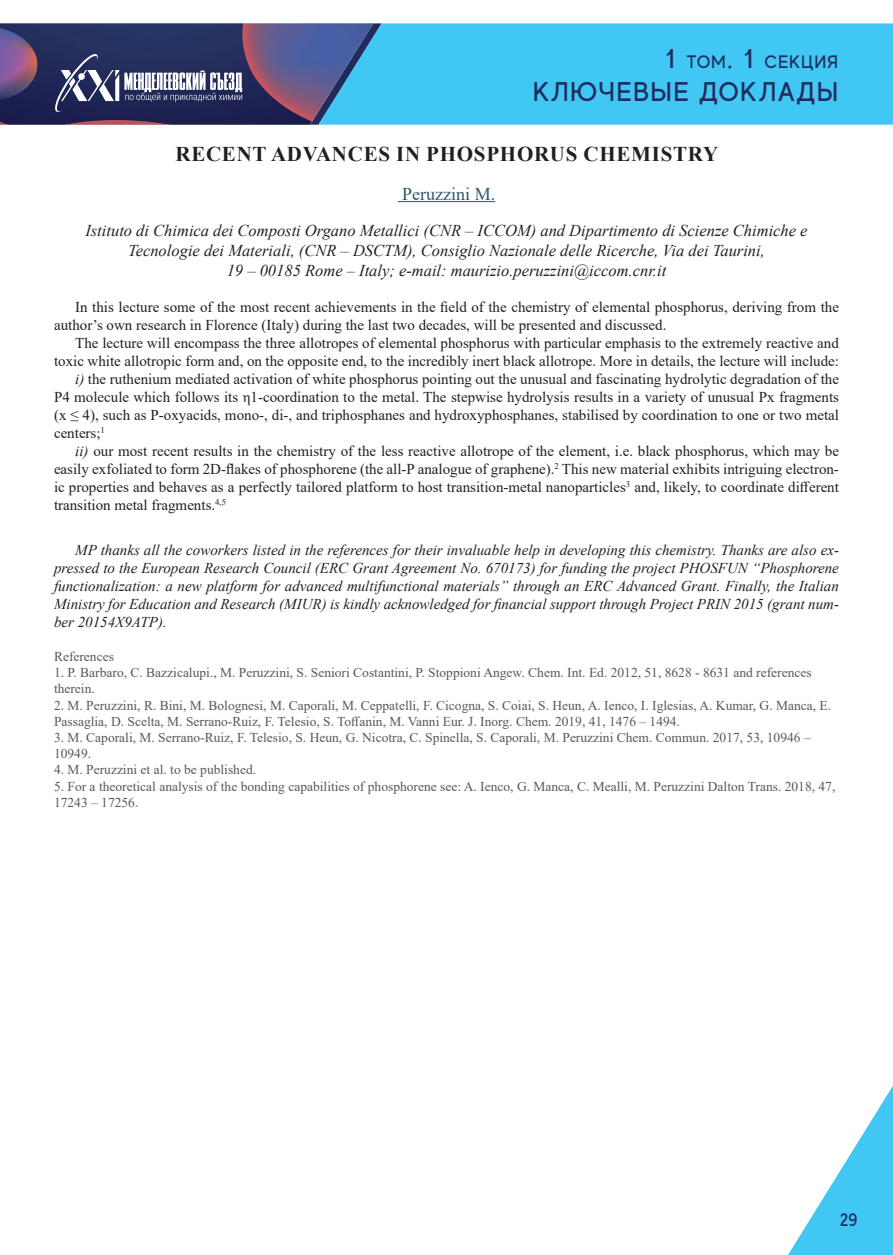
<style>
.page{position:relative;width:893px;height:1255px;background:#fff}
.page>*{position:absolute;margin:0;border:0;box-sizing:border-box;transform-origin:0 0}
.t1{font:500 27px "MADE Evolve Sans";letter-spacing:.05em;color:#1f2c5d}
.t2{font:700 21px "Times New Roman";letter-spacing:.035em;color:#231f20}
.t3{font:500 18px "MADE Evolve Sans";letter-spacing:.05em;color:#1f2c5d}
.t4{font:18px "Times New Roman";color:#2e576f}
.t5{font:italic 16.5px/19.8px "Times New Roman";color:#231f20;text-align:center}
.t6{font:15px/18px "Times New Roman";color:#231f20}
.t7{font:italic 15px/18px "Times New Roman";color:#231f20;text-align:justify}
.t8{font:13.5px/16.2px "Times New Roman";color:#57585a}
.s1{font-size:27px}
.s2{font-style:italic}
</style>
<div class="page">
<div style="left:382px;top:23px;width:511px;height:102px;background:#40c7f4"></div>
<svg style="left:788px;top:1086px;width:105px;height:168px"></svg>
<svg style="left:0;top:23px;width:382px;height:102px;background:#48527e"></svg>
<hr style="left:398px;top:201px;width:97px;height:1px;background:#2e576f">
<p class="t3" style="left:665px;top:51px;width:174px"><span class="s1">1</span> ТОМ<span class="s1">. 1</span> СЕКЦИЯ</p>
<h1 class="t1" style="left:533px;top:74px;width:307px">КЛЮЧЕВЫЕ ДОКЛАДЫ</h1>
<h2 class="t2" style="left:175px;top:139px;width:544px">RECENT ADVANCES IN PHOSPHORUS CHEMISTRY</h2>
<p class="t4" style="left:402px;top:181px;width:94px">Peruzzini M.</p>
<p class="t5" style="left:85px;top:221px;width:724px">Istituto di Chimica dei Composti Organo Metallici (CNR – ICCOM) and Dipartimento di Scienze Chimiche e<br>Tecnologie dei Materiali, (CNR – DSCTM), Consiglio Nazionale delle Ricerche, Via dei Taurini,<br>19 – 00185 Rome – Italy; e-mail: maurizio.peruzzini@iccom.cnr.it</p>
<p class="t6" style="left:54px;top:297px;width:786px;text-indent:21px">In this lecture some of the most recent achievements in the field of the chemistry of elemental phosphorus, deriving from the author’s own research in Florence (Italy) during the last two decades, will be presented and discussed.</p>
<p class="t6" style="left:75px;top:333px;width:765px">The lecture will encompass the three allotropes of elemental phosphorus with particular emphasis to the extremely reactive and</p>
<p class="t6" style="left:54px;top:351px;width:786px">toxic white allotropic form and, on the opposite end, to the incredibly inert black allotrope. More in details, the lecture will include:</p>
<p class="t6" style="left:75px;top:369px;width:765px"><span class="s2">i)</span> the ruthenium mediated activation of white phosphorus pointing out the unusual and fascinating hydrolytic degradation of the</p>
<p class="t6" style="left:54px;top:387px;width:786px">P4 molecule which follows its η1-coordination to the metal. The stepwise hydrolysis results in a variety of unusual Px fragments</p>
<p class="t6" style="left:54px;top:405px;width:786px">(x ≤ 4), such as P-oxyacids, mono-, di-, and triphosphanes and hydroxyphosphanes, stabilised by coordination to one or two metal</p>
<p class="t6" style="left:54px;top:423px;width:53px">centers;<sup>1</sup></p>
<p class="t6" style="left:75px;top:441px;width:765px"><span class="s2">ii)</span> our most recent results in the chemistry of the less reactive allotrope of the element, i.e. black phosphorus, which may be</p>
<p class="t6" style="left:54px;top:459px;width:786px">easily exfoliated to form 2D-flakes of phosphorene (the all-P analogue of graphene).<sup>2</sup> This new material exhibits intriguing electron-</p>
<p class="t6" style="left:54px;top:477px;width:786px">ic properties and behaves as a perfectly tailored platform to host transition-metal nanoparticles<sup>3</sup> and, likely, to coordinate different</p>
<p class="t6" style="left:54px;top:495px;width:174px">transition metal fragments.<sup>4,5</sup></p>
<p class="t7" style="left:54px;top:540px;width:786px;text-indent:21px">MP thanks all the coworkers listed in the references for their invaluable help in developing this chemistry. Thanks are also ex&shy;pressed to the European Research Council (ERC Grant Agreement No. 670173) for funding the project PHOSFUN “Phosphorene functionalization: a new platform for advanced multifunctional materials” through an ERC Advanced Grant. Finally, the Italian Ministry for Education and Research (MIUR) is kindly acknowledged for financial support through Project PRIN 2015 (grant num&shy;ber 20154X9ATP).</p>
<p class="t8" style="left:54px;top:648px;width:61px">References</p>
<p class="t8" style="left:54px;top:664px;width:759px">1. P. Barbaro, C. Bazzicalupi., M. Peruzzini, S. Seniori Costantini, P. Stoppioni Angew. Chem. Int. Ed. 2012, 51, 8628 - 8631 and references therein.</p>
<p class="t8" style="left:54px;top:696px;width:779px">2. M. Peruzzini, R. Bini, M. Bolognesi, M. Caporali, M. Ceppatelli, F. Cicogna, S. Coiai, S. Heun, A. Ienco, I. Iglesias, A. Kumar, G. Manca, E.<br>Passaglia, D. Scelta, M. Serrano-Ruiz, F. Telesio, S. Toffanin, M. Vanni Eur. J. Inorg. Chem. 2019, 41, 1476 – 1494.</p>
<p class="t8" style="left:54px;top:729px;width:758px">3. M. Caporali, M. Serrano-Ruiz, F. Telesio, S. Heun, G. Nicotra, C. Spinella, S. Caporali, M. Peruzzini Chem. Commun. 2017, 53, 10946 –<br>10949.</p>
<p class="t8" style="left:54px;top:761px;width:204px">4. M. Peruzzini et al. to be published.</p>
<p class="t8" style="left:54px;top:777px;width:783px">5. For a theoretical analysis of the bonding capabilities of phosphorene see: A. Ienco, G. Manca, C. Mealli, M. Peruzzini Dalton Trans. 2018, 47,<br>17243 – 17256.</p>
<p class="t3" style="left:840px;top:1208px;width:19px">29</p>
</div>
